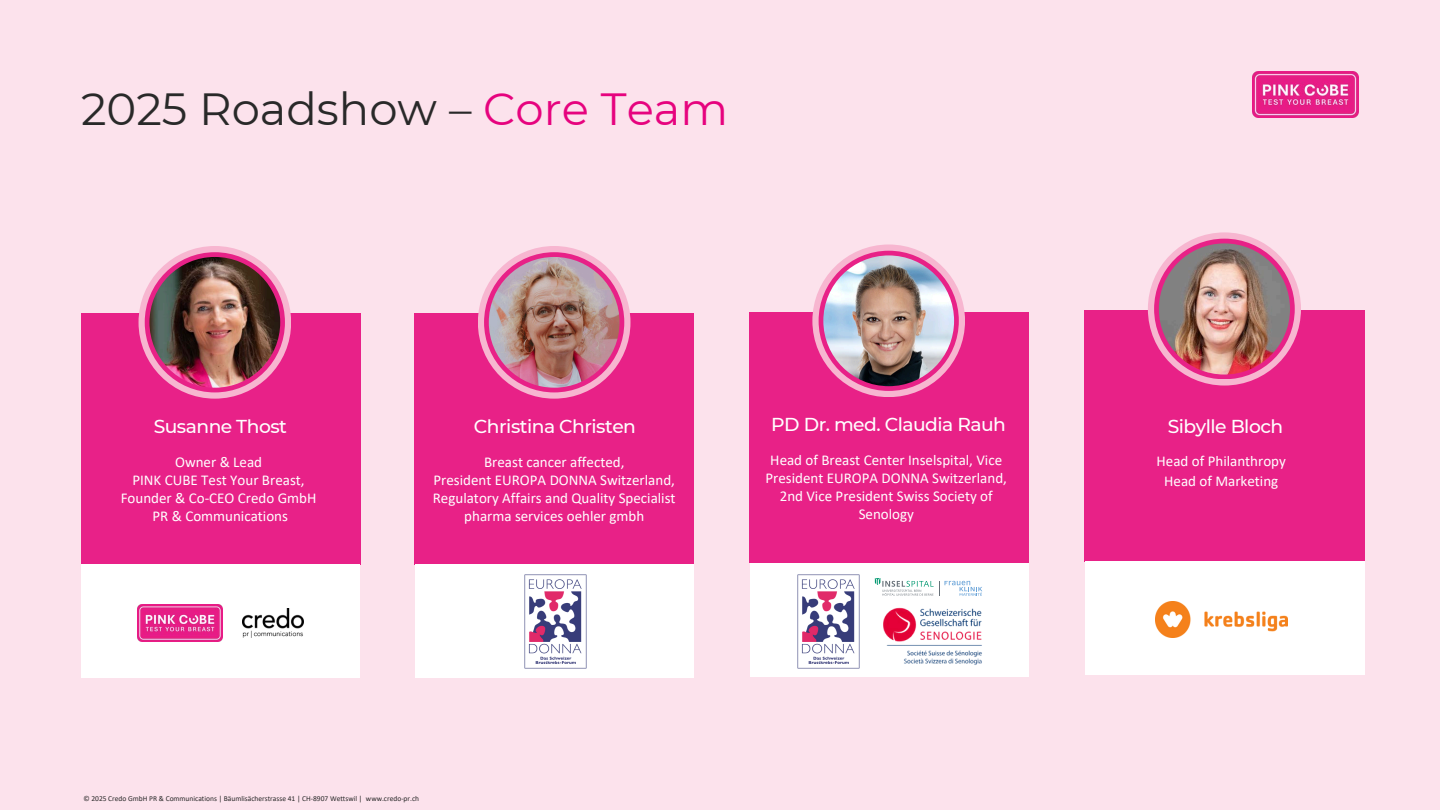
<style>
.page{position:relative;width:1440px;height:810px;background:#fce2ec}
.page>*{position:absolute;margin:0;border:0;box-sizing:border-box;transform-origin:0 0}
.t1{font:45px "Montserrat";color:#292929}
.t2{font:500 18.7px "Montserrat";letter-spacing:-.025em;color:#fff}
.t3{font:15px/18px "Calibri";color:#fff;text-align:center}
.t4{font:7.5px "Calibri";color:#292929}
.s1{color:#e6037e}
</style>
<div class="page">
<div style="left:81px;top:313px;width:279px;height:252px;background:#e82188"></div>
<div style="left:139px;top:246px;width:152px;height:153px;background:#f7b6d0;border-radius:50%"></div>
<div style="left:145px;top:252px;width:140px;height:140px;background:#e82187;border-radius:50%"></div>
<img style="left:149px;top:257px;width:131px;height:131px;border-radius:50%">
<div style="left:415px;top:313px;width:279px;height:252px;background:#e82187"></div>
<div style="left:478px;top:246px;width:153px;height:153px;background:#f7b6d0;border-radius:50%"></div>
<div style="left:484px;top:252px;width:140px;height:140px;background:#e82187;border-radius:50%"></div>
<img style="left:489px;top:257px;width:131px;height:131px;border-radius:50%">
<div style="left:749px;top:312px;width:279px;height:251px;background:#e82187"></div>
<div style="left:812px;top:244px;width:153px;height:153px;background:#f7b6d0;border-radius:50%"></div>
<div style="left:819px;top:251px;width:140px;height:140px;background:#e82187;border-radius:50%"></div>
<img style="left:823px;top:255px;width:131px;height:131px;border-radius:50%">
<div style="left:415px;top:565px;width:278px;height:113px;background:#fff"></div>
<div style="left:81px;top:565px;width:279px;height:113px;background:#fff"></div>
<div style="left:750px;top:563px;width:278px;height:113px;background:#fff"></div>
<img style="left:242px;top:609px;width:61px;height:28px">
<img style="left:137px;top:604px;width:85px;height:38px">
<img style="left:524px;top:574px;width:62px;height:95px">
<svg style="left:875px;top:578px;width:107px;height:18px"></svg>
<img style="left:883px;top:607px;width:99px;height:58px">
<img style="left:797px;top:574px;width:62px;height:95px">
<div style="left:1085px;top:310px;width:280px;height:251px;background:#e82187"></div>
<div style="left:1148px;top:232px;width:153px;height:154px;background:#f7b6d0;border-radius:50%"></div>
<div style="left:1154px;top:239px;width:141px;height:140px;background:#e82187;border-radius:50%"></div>
<img style="left:1159px;top:243px;width:131px;height:132px;border-radius:50%">
<div style="left:1085px;top:561px;width:280px;height:114px;background:#fff"></div>
<img style="left:1155px;top:602px;width:133px;height:35px">
<img style="left:1252px;top:71px;width:107px;height:47px">
<h1 class="t1" style="left:81px;top:81px;width:649px">2025 Roadshow – <span class="s1">Core Team</span></h1>
<p class="t2" style="left:154px;top:415px;width:135px">Susanne Thost</p>
<p class="t3" style="left:121px;top:454px;width:197px">Owner &amp; Lead<br>PINK CUBE Test Your Breast,<br>Founder &amp; Co-CEO Credo GmbH<br>PR &amp; Communications</p>
<p class="t2" style="left:474px;top:414px;width:164px">Christina Christen</p>
<p class="t3" style="left:433px;top:454px;width:244px">Breast cancer affected,<br>President EUROPA DONNA Switzerland, Regulatory Affairs and Quality Specialist pharma services oehler gmbh</p>
<h2 class="t2" style="left:771px;top:413px;width:236px">PD Dr. med. Claudia Rauh</h2>
<h3 class="t3" style="left:766px;top:452px;width:243px">Head of Breast Center Inselspital, Vice<br>President EUROPA DONNA Switzerland,<br>2nd Vice President Swiss Society of<br>Senology</h3>
<p class="t3" style="left:1157px;top:453px;width:131px;line-height:19.5px">Head of Philanthropy<br>Head of Marketing</p>
<h3 class="t2" style="left:1168px;top:415px;width:117px">Sibylle Bloch</h3>
<h2 class="t4" style="left:83px;top:796px;width:337px">© 2025 Credo GmbH PR &amp; Communications | Bäumlisächerstrasse 41 | CH-8907 Wettswil | www.credo-pr.ch</h2>
</div>
